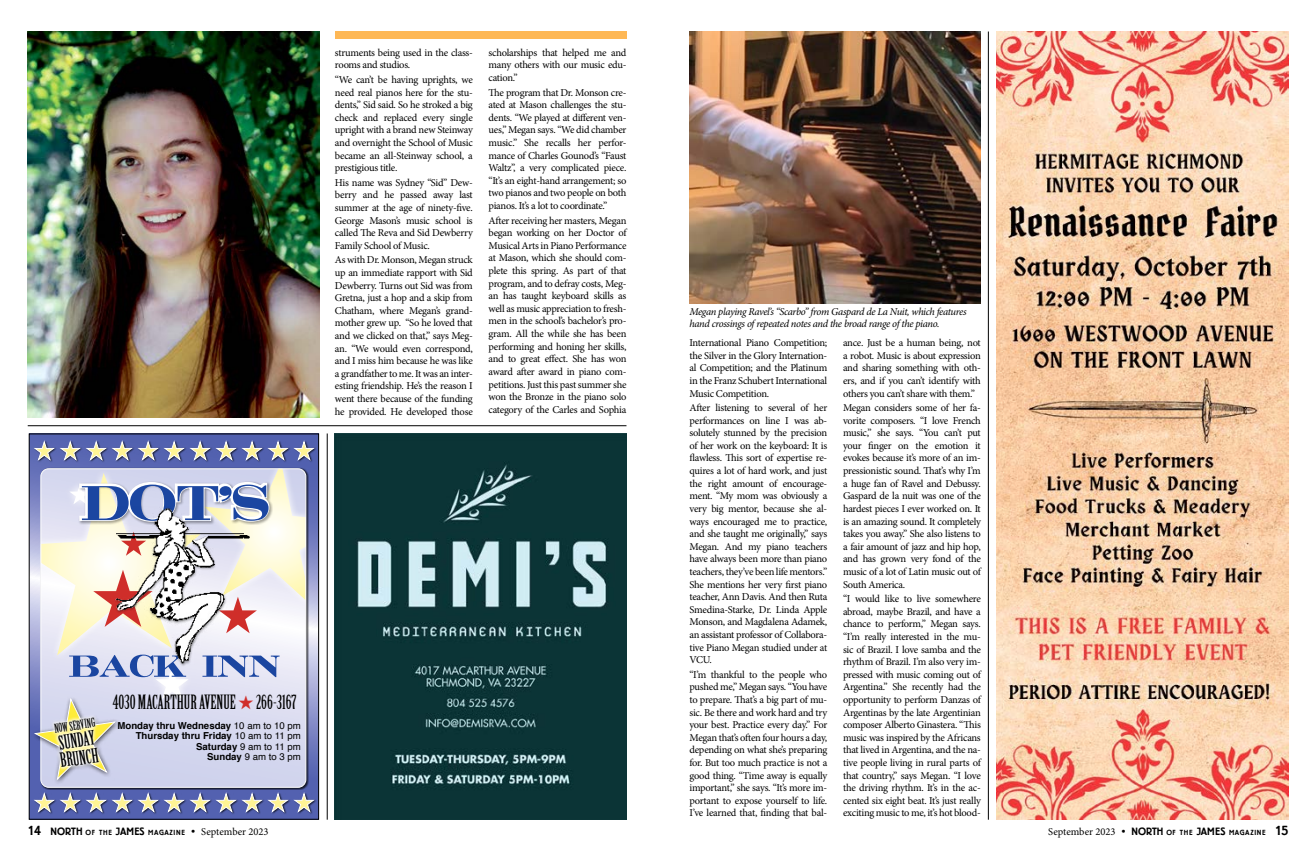
<style>
.page{position:relative;width:1316px;height:867px;background:#fff}
.page>*{position:absolute;margin:0;border:0;box-sizing:border-box;transform-origin:0 0}
.t1{font:19.25px/17.5px "Birch Std";color:#000}
.t2{font:12.25px "Birch Std";color:#000}
.t3{font:10.5px/12.6px "Minion Pro";letter-spacing:-.025em;color:#000;text-align:justify}
.t4{font:italic 10.5px/12.6px "Minion Pro";letter-spacing:-.035em;color:#000}
.t5{font:10.5px "Minion Pro";color:#000}
.t6{font:700 9.62px/10.5px "Helvetica";color:#000;text-align:right}
.t7{font:500 7.35px "Berliner Grotesk";color:#000}
.s1{color:#d02f2b}
.s2{font-weight:400}
.s3{font-size:13.12px}
.s4{font-size:10.5px}
.s5{font-family:"Minion Pro";font-weight:400;font-size:10.5px}
.s6{font-family:"Berliner Grotesk";font-weight:500}
.s7{font-family:"Berliner Grotesk";font-weight:500;font-size:7.35px}
.s8{font-family:"Berliner Grotesk";font-weight:500;font-size:13.12px}
</style>
<div class="page">
<hr style="left:327px;top:433px;width:1px;height:386px;background:#000">
<div style="left:335px;top:32px;width:291px;height:7px;background:#feb856"></div>
<hr style="left:988px;top:32px;width:1px;height:787px;background:#000">
<hr style="left:28px;top:425px;width:598px;height:1px;background:#000">
<svg style="left:31px;top:435px;width:286px;height:382px;background:#767fb7"></svg>
<div style="left:29px;top:433px;width:290px;height:386px;border:1px solid #000"></div>
<div style="left:34px;top:440px;width:23px;height:22px;background:#000;opacity:.75"></div>
<div style="left:60px;top:440px;width:23px;height:22px;background:#000;opacity:.75"></div>
<div style="left:86px;top:440px;width:23px;height:22px;background:#000;opacity:.75"></div>
<div style="left:112px;top:440px;width:23px;height:22px;background:#000;opacity:.75"></div>
<div style="left:138px;top:440px;width:23px;height:22px;background:#000;opacity:.75"></div>
<div style="left:164px;top:440px;width:23px;height:22px;background:#000;opacity:.75"></div>
<div style="left:190px;top:440px;width:23px;height:22px;background:#000;opacity:.75"></div>
<div style="left:216px;top:440px;width:23px;height:22px;background:#000;opacity:.75"></div>
<div style="left:242px;top:440px;width:23px;height:22px;background:#000;opacity:.75"></div>
<div style="left:268px;top:440px;width:23px;height:22px;background:#000;opacity:.75"></div>
<div style="left:294px;top:440px;width:22px;height:22px;background:#000;opacity:.75"></div>
<svg style="left:32px;top:440px;width:284px;height:21px;background:#7d85ad"></svg>
<div style="left:31px;top:695px;width:90px;height:90px;background:#000;opacity:.75"></div>
<svg style="left:33px;top:468px;width:273px;height:313px;background:#d6d8e5"></svg>
<img style="left:110px;top:506px;width:139px;height:158px">
<div style="left:34px;top:792px;width:23px;height:22px;background:#000;opacity:.75"></div>
<div style="left:60px;top:792px;width:23px;height:22px;background:#000;opacity:.75"></div>
<div style="left:86px;top:792px;width:23px;height:22px;background:#000;opacity:.75"></div>
<div style="left:112px;top:792px;width:23px;height:22px;background:#000;opacity:.75"></div>
<div style="left:138px;top:792px;width:23px;height:22px;background:#000;opacity:.75"></div>
<div style="left:164px;top:792px;width:23px;height:22px;background:#000;opacity:.75"></div>
<div style="left:190px;top:792px;width:23px;height:22px;background:#000;opacity:.75"></div>
<div style="left:216px;top:792px;width:23px;height:22px;background:#000;opacity:.75"></div>
<div style="left:242px;top:792px;width:23px;height:22px;background:#000;opacity:.75"></div>
<div style="left:268px;top:792px;width:23px;height:22px;background:#000;opacity:.75"></div>
<div style="left:294px;top:792px;width:22px;height:22px;background:#000;opacity:.75"></div>
<svg style="left:32px;top:792px;width:284px;height:21px;background:#7c84ad"></svg>
<img style="left:335px;top:433px;width:291px;height:386px">
<img style="left:996px;top:32px;width:292px;height:787px">
<img style="left:28px;top:32px;width:291px;height:385px">
<img style="left:689px;top:32px;width:291px;height:271px">
<p class="t3" style="left:335px;top:46px;width:139px">struments being used in the class&shy;rooms and studios.</p>
<p class="t3" style="left:335px;top:73px;width:139px">“We can’t be having uprights, we need real pianos here for the stu&shy;dents,” Sid said. So he stroked a big check and replaced every single upright with a brand new Steinway and overnight the School of Music became an all-Steinway school, a prestigious title.</p>
<p class="t3" style="left:335px;top:176px;width:139px">His name was Sydney “Sid” Dew&shy;berry and he passed away last summer at the age of ninety-five.<br>George Mason’s music school is called The Reva and Sid Dewberry Family School of Music.</p>
<p class="t3" style="left:335px;top:253px;width:139px">As with Dr. Monson, Megan struck up an immediate rapport with Sid Dewberry. Turns out Sid was from Gretna, just a hop and a skip from Chatham, where Megan’s grand&shy;mother grew up. “So he loved that and we clicked on that,” says Meg&shy;an. “We would even correspond, and I miss him because he was like a grandfather to me. It was an inter&shy;esting friendship. He’s the reason I went there because of the funding he provided. He developed those</p>
<p class="t3" style="left:488px;top:46px;width:139px">scholarships that helped me and many others with our music edu&shy;cation.”</p>
<p class="t3" style="left:488px;top:86px;width:139px">The program that Dr. Monson cre&shy;ated at Mason challenges the stu&shy;dents. “We played at different ven&shy;ues,” Megan says. “We did chamber music.” She recalls her perfor&shy;mance of Charles Gounod’s “Faust Waltz”, a very complicated piece. “It’s an eight-hand arrangement; so two pianos and two people on both pianos. It’s a lot to coordinate.”</p>
<p class="t3" style="left:488px;top:214px;width:139px">After receiving her masters, Megan began working on her Doctor of Musical Arts in Piano Performance at Mason, which she should com&shy;plete this spring. As part of that program, and to defray costs, Meg&shy;an has taught keyboard skills as well as music appreciation to fresh&shy;men in the school’s bachelor’s pro&shy;gram. All the while she has been performing and honing her skills, and to great effect. She has won award after award in piano com&shy;petitions. Just this past summer she won the Bronze in the piano solo category of the Carles and Sophia</p>
<p class="t2" style="left:53px;top:721px;width:43px;rotate:-8deg">NOW SERVING</p>
<h1 class="t1" style="left:57px;top:734px;width:40px;rotate:-8deg">SUNDAY<br>BRUNCH</h1>
<h1 class="t1" style="left:113px;top:693px;width:185px">4030 MACARTHUR AVENUE <span class="s1">★</span>266-3167</h1>
<p class="t6" style="left:117px;top:720px;width:185px">Monday thru Wednesday <span class="s2">10 am to 10 pm<br></span>Thursday thru Friday <span class="s2">10 am to 11 pm<br></span>Saturday <span class="s2">9 am to 11 pm<br></span>Sunday <span class="s2">9 am to 3 pm</span></p>
<p class="t4" style="left:689px;top:305px;width:278px">Megan playing Ravel’s “Scarbo” from Gaspard de La Nuit, which features hand crossings of repeated notes and the broad range of the piano.</p>
<p class="t3" style="left:689px;top:336px;width:139px">International Piano Competition; the Silver in the Glory Internation&shy;al Competition; and the Platinum in the Franz Schubert International Music Competition.</p>
<p class="t3" style="left:689px;top:401px;width:139px">After listening to several of her performances on line I was ab&shy;solutely stunned by the precision of her work on the keyboard: It is flawless. This sort of expertise re&shy;quires a lot of hard work, and just the right amount of encourage&shy;ment. “My mom was obviously a very big mentor, because she al&shy;ways encouraged me to practice, and she taught me originally,” says Megan. And my piano teachers have always been more than piano teachers, they’ve been life mentors.” She mentions her very first piano teacher, Ann Davis. And then Ruta Smedina-Starke, Dr. Linda Apple Monson, and Magdalena Adamek, an assistant professor of Collabora&shy;tive Piano Megan studied under at VCU.</p>
<p class="t3" style="left:689px;top:668px;width:139px">“I’m thankful to the people who pushed me,” Megan says. “You have to prepare. That’s a big part of mu&shy;sic. Be there and work hard and try your best. Practice every day.” For Megan that’s often four hours a day, depending on what she’s preparing for. But too much practice is not a good thing. “Time away is equally important,” she says. “It’s more im&shy;portant to expose yourself to life.<br>I’ve learned that, finding that bal-</p>
<p class="t3" style="left:843px;top:336px;width:139px">ance. Just be a human being, not a robot. Music is about expression and sharing something with oth&shy;ers, and if you can’t identify with others you can’t share with them.”</p>
<p class="t3" style="left:843px;top:401px;width:139px">Megan considers some of her fa&shy;vorite composers. “I love French music,” she says. “You can’t put your finger on the emotion it evokes because it’s more of an im&shy;pressionistic sound. That’s why I’m a huge fan of Ravel and Debussy.<br>Gaspard de la nuit was one of the hardest pieces I ever worked on. It is an amazing sound. It completely takes you away.” She also listens to a fair amount of jazz and hip hop, and has grown very fond of the music of a lot of Latin music out of South America.</p>
<p class="t3" style="left:843px;top:592px;width:139px">“I would like to live somewhere abroad, maybe Brazil, and have a chance to perform,” Megan says. “I’m really interested in the mu&shy;sic of Brazil. I love samba and the rhythm of Brazil. I’m also very im&shy;pressed with music coming out of Argentina.” She recently had the opportunity to perform Danzas of Argentinas by the late Argentinian composer Alberto Ginastera. “This music was inspired by the Africans that lived in Argentina, and the na&shy;tive people living in rural parts of that country,” says Megan. “I love the driving rhythm. It’s in the ac&shy;cented six eight beat. It’s just really exciting music to me, it’s hot blood-</p>
<p class="t7" style="left:28px;top:828px;width:242px"><span class="s3">14</span> <span class="s4">NORTH</span> OF TH E <span class="s4">JAMES</span> MAGAZIN E <span class="s4">•</span> <span class="s5">September 2023</span></p>
<p class="t5" style="left:1048px;top:824px;width:241px">September 2023 <span class="s6">•</span> <span class="s6">NORTH</span> <span class="s7">OF TH E</span> <span class="s6">JAMES</span> <span class="s7">MAGAZIN E</span> <span class="s8">15</span></p>
</div>
